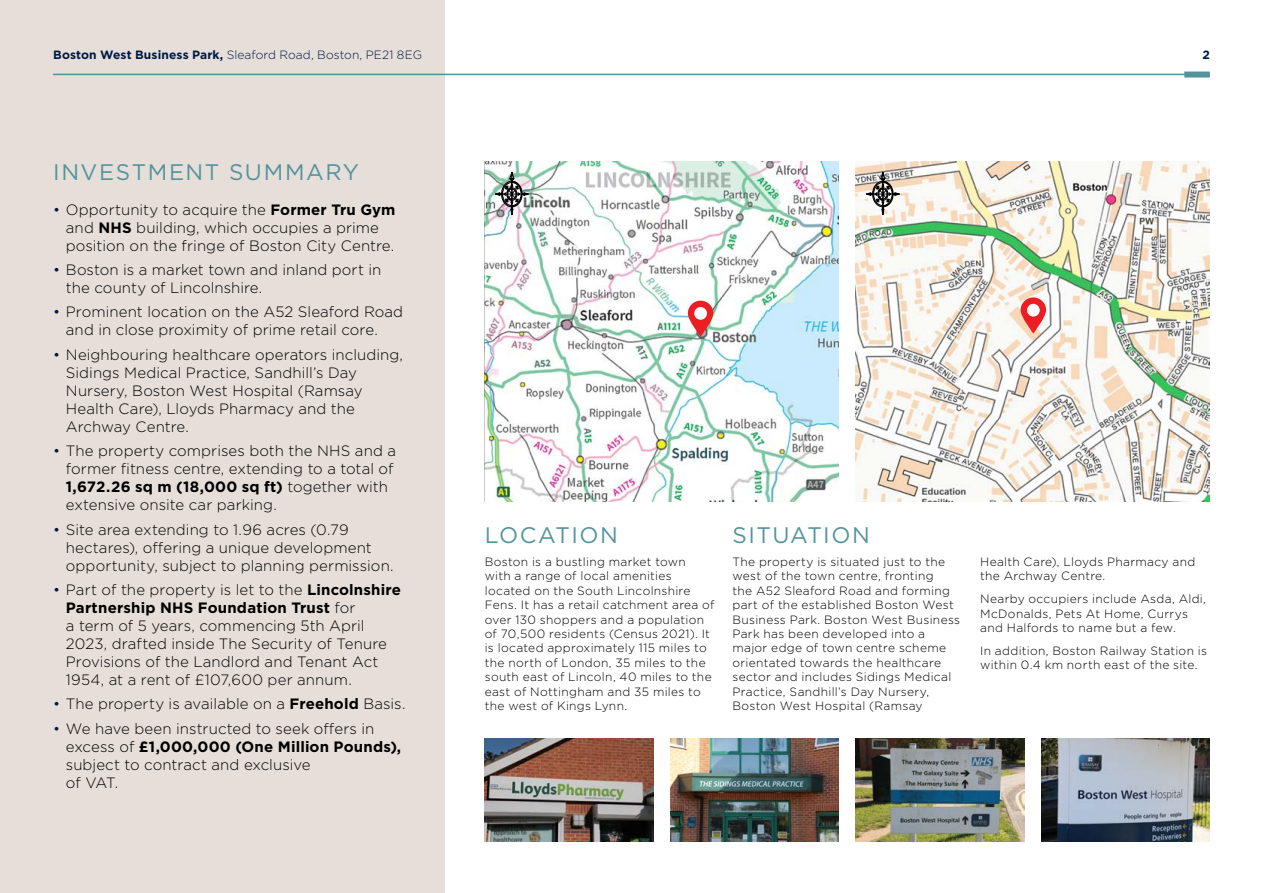
<style>
.page{position:relative;width:1263px;height:893px;background:#fff}
.page>*{position:absolute;margin:0;border:0;box-sizing:border-box;transform-origin:0 0}
.t1{font:22.5px "Gotham";letter-spacing:.07em;color:#53939c}
.t2{font:300 15px/18px "Gotham";letter-spacing:.005em;color:#000}
.t3{font:300 12px/14.4px "Gotham";letter-spacing:.025em;color:#000}
.t4{font:300 12px "Gotham";letter-spacing:.005em;color:#001844}
.t5{font:700 12px "Gotham";color:#001844}
.t6{font:7.5px/8.6px "Liberation Serif";color:#000}
.s1{font-weight:700}
.s2{color:#001844}
</style>
<div class="page">
<div style="left:0;top:0;width:444px;height:893px;background:#e5ded9"></div>
<div style="left:1184px;top:72px;width:26px;height:6px;background:#53939c"></div>
<hr style="left:53px;top:74px;width:1157px;height:1px;background:#53939c">
<img style="left:1041px;top:738px;width:169px;height:104px">
<img style="left:856px;top:738px;width:168px;height:104px">
<img style="left:670px;top:738px;width:169px;height:104px">
<img style="left:485px;top:738px;width:168px;height:104px">
<img style="left:485px;top:162px;width:354px;height:340px">
<svg style="left:495px;top:172px;width:34px;height:43px"></svg>
<svg style="left:688px;top:301px;width:25px;height:36px"></svg>
<div style="left:694px;top:307px;width:13px;height:13px;background:#fff;border-radius:50%"></div>
<img style="left:856px;top:162px;width:354px;height:340px">
<svg style="left:866px;top:172px;width:34px;height:43px"></svg>
<svg style="left:1020px;top:297px;width:26px;height:36px"></svg>
<div style="left:1027px;top:304px;width:13px;height:13px;background:#fff;border-radius:50%"></div>
<p class="t4" style="left:53px;top:47px;width:370px"><span class="s1">Boston West Business Park,</span> Sleaford Road, Boston, PE21 8EG</p>
<p class="t5" style="left:1202px;top:47px;width:9px">2</p>
<h1 class="t1" style="left:53px;top:157px;width:307px">INVESTMENT SUMMARY</h1>
<p class="t2" style="left:66px;top:200px;width:331px;text-indent:-13px"><span class="s2">•</span> Opportunity to acquire the <span class="s1">Former Tru Gym </span>and <span class="s1">NHS</span> building, which occupies a prime position on the fringe of Boston City Centre.</p>
<p class="t2" style="left:66px;top:260px;width:317px;text-indent:-13px"><span class="s2">•</span> Boston is a market town and inland port in the county of Lincolnshire.</p>
<p class="t2" style="left:66px;top:303px;width:339px;text-indent:-13px"><span class="s2">•</span> Prominent location on the A52 Sleaford Road and in close proximity of prime retail core.</p>
<p class="t2" style="left:66px;top:345px;width:339px;text-indent:-13px"><span class="s2">•</span> Neighbouring healthcare operators including, Sidings Medical Practice, Sandhill’s Day Nursery, Boston West Hospital (Ramsay Health Care), Lloyds Pharmacy and the Archway Centre.</p>
<p class="t2" style="left:66px;top:441px;width:332px;text-indent:-13px"><span class="s2">•</span> The property comprises both the NHS and a former fitness centre, extending to a total of <span class="s1">1,672.26 sq m (18,000 sq ft)</span> together with extensive onsite car parking.</p>
<p class="t2" style="left:66px;top:520px;width:329px;text-indent:-13px"><span class="s2">•</span> Site area extending to 1.96 acres (0.79 hectares), offering a unique development opportunity, subject to planning permission.</p>
<p class="t2" style="left:66px;top:580px;width:337px;text-indent:-13px"><span class="s2">•</span> Part of the property is let to the <span class="s1">Lincolnshire Partnership NHS Foundation Trust</span> for<br>a term of 5 years, commencing 5th April 2023, drafted inside The Security of Tenure Provisions of the Landlord and Tenant Act 1954, at a rent of £107,600 per annum.</p>
<p class="t2" style="left:53px;top:695px;width:354px"><span class="s2">•</span> The property is available on a <span class="s1">Freehold</span> Basis.</p>
<p class="t2" style="left:66px;top:719px;width:337px;text-indent:-13px"><span class="s2">•</span> We have been instructed to seek offers in excess of <span class="s1">£1,000,000 (One Million Pounds), </span>subject to contract and exclusive<br>of VAT.</p>
<h1 class="t1" style="left:485px;top:521px;width:135px">LOCATION</h1>
<p class="t3" style="left:485px;top:554px;width:231px">Boston is a bustling market town with a range of local amenities located on the South Lincolnshire Fens. It has a retail catchment area of over 130 shoppers and a population of 70,500 residents (Census 2021). It is located approximately 115 miles to the north of London, 35 miles to the south east of Lincoln, 40 miles to the east of Nottingham and 35 miles to the west of Kings Lynn.</p>
<h1 class="t1" style="left:732px;top:521px;width:139px">SITUATION</h1>
<p class="t3" style="left:732px;top:554px;width:229px">The property is situated just to the west of the town centre, fronting<br>the A52 Sleaford Road and forming part of the established Boston West Business Park. Boston West Business Park has been developed into a major edge of town centre scheme orientated towards the healthcare sector and includes Sidings Medical Practice, Sandhill’s Day Nursery, Boston West Hospital (Ramsay</p>
<p class="t3" style="left:980px;top:554px;width:217px">Health Care), Lloyds Pharmacy and the Archway Centre.</p>
<p class="t3" style="left:980px;top:592px;width:227px">Nearby occupiers include Asda, Aldi,<br>McDonalds, Pets At Home, Currys and Halfords to name but a few.</p>
<p class="t3" style="left:980px;top:643px;width:228px">In addition, Boston Railway Station is within 0.4 km north east of the site.</p>
<p class="t6" style="left:553px;top:614px;width:185px">Ordnance Survey Crown Copyright 2023. All rights reserved.<br>Licence number 100022432.<br>Plotted Scale - 1:500000. Paper Size – A4</p>
</div>
